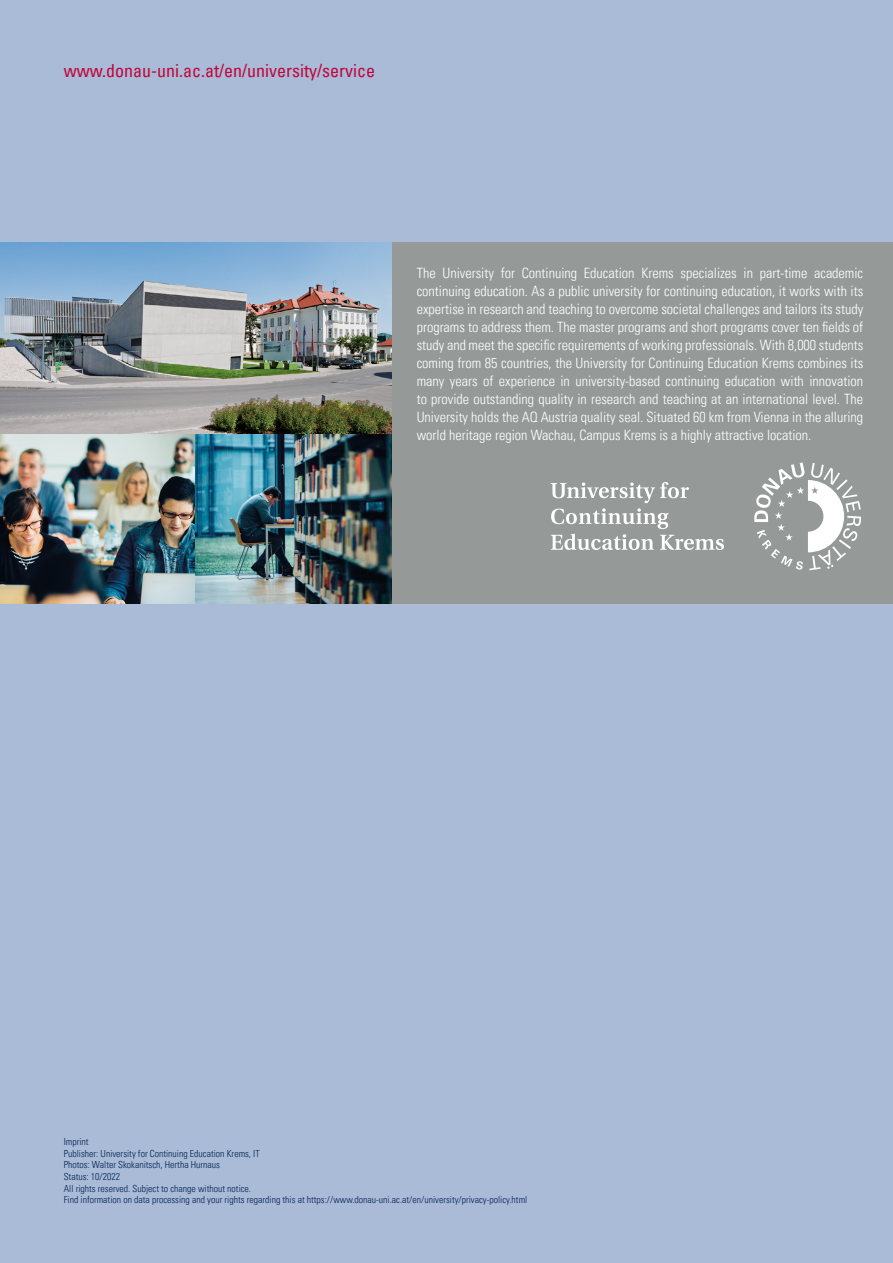
<style>
.page{position:relative;width:893px;height:1263px;background:#a9bbd7}
.page>*{position:absolute;margin:0;border:0;box-sizing:border-box;transform-origin:0 0}
.t1{font:condensed 18px "Univers LT Pro";color:#c2063b}
.t2{font:300 condensed 14.25px/18px "Univers LT Pro";color:#fff;text-align:justify}
.t3{font:300 condensed 9.75px "Univers LT Pro";color:#052453}
</style>
<div class="page">
<div style="left:0;top:242px;width:893px;height:362px;background:#959a99"></div>
<img style="left:0;top:434px;width:391px;height:170px">
<img style="left:0;top:242px;width:391px;height:192px">
<svg style="left:754px;top:462px;width:107px;height:108px"></svg>
<svg style="left:551px;top:482px;width:173px;height:68px"></svg>
<p class="t1" style="left:64px;top:59px;width:313px">www.donau-uni.ac.at/en/university/service</p>
<p class="t2" style="left:417px;top:263px;width:448px">The University for Continuing Education Krems specializes in part-time academic continuing education. As a public university for continuing education, it works with its expertise in research and teaching to overcome societal challenges and tailors its study programs to address them. The master programs and short programs cover ten fields of study and meet the specific requirements of working professionals. With 8,000 students coming from 85 countries, the University for Continuing Education Krems combines its many years of experience in university-based continuing education with innovation to provide outstanding quality in research and teaching at an international level. The University holds the AQ Austria quality seal. Situated 60 km from Vienna in the alluring world heritage region Wachau, Campus Krems is a highly attractive location.</p>
<p class="t3" style="left:64px;top:1135px;width:26px">Imprint</p>
<p class="t3" style="left:64px;top:1146px;width:197px">Publisher: University for Continuing Education Krems, IT</p>
<p class="t3" style="left:64px;top:1158px;width:158px">Photos: Walter Skokanitsch, Hertha Hurnaus</p>
<p class="t3" style="left:64px;top:1170px;width:58px">Status: 10/2022</p>
<p class="t3" style="left:64px;top:1182px;width:189px">All rights reserved. Subject to change without notice.</p>
<p class="t3" style="left:64px;top:1193px;width:465px">Find information on data processing and your rights regarding this at https://www.donau-uni.ac.at/en/university/privacy-policy.html</p>
</div>
